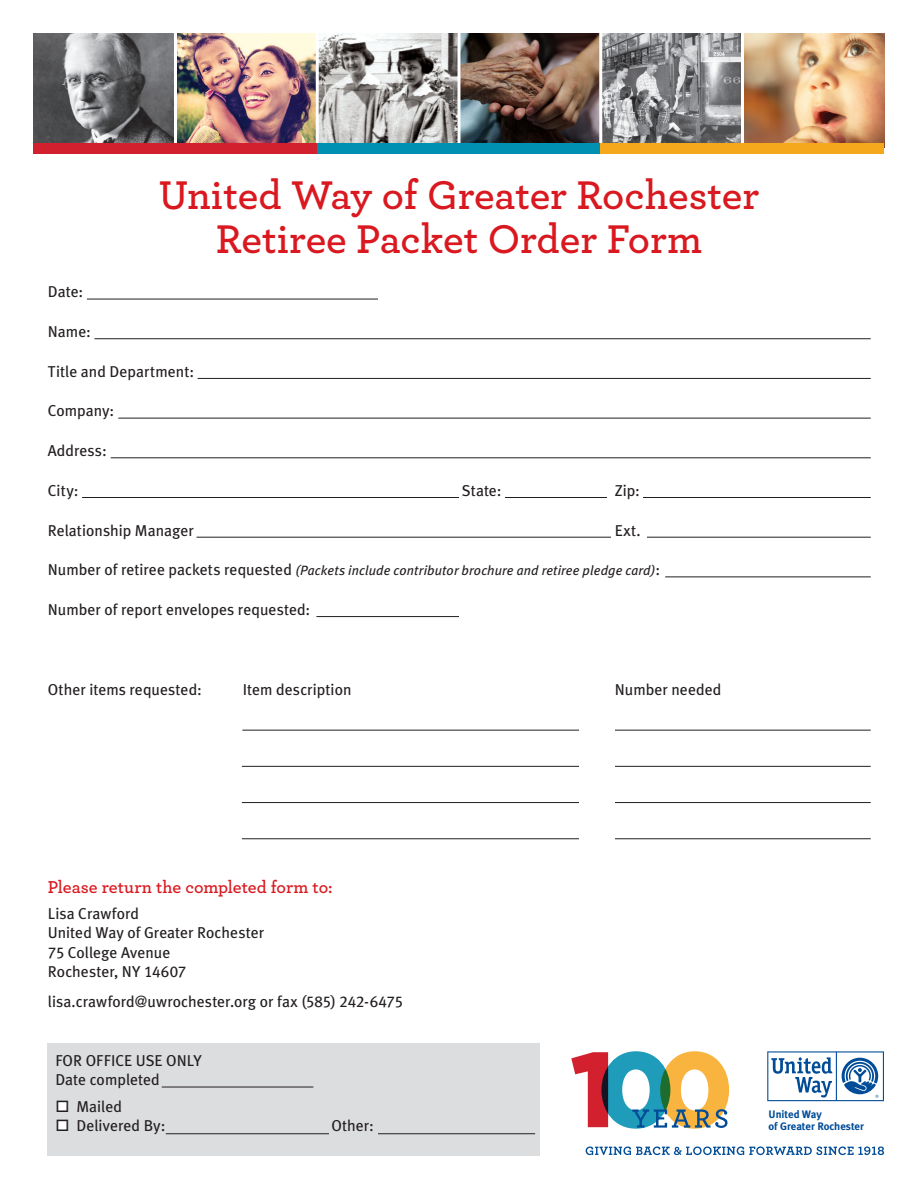
<style>
.page{position:relative;width:918px;height:1188px;background:#fff}
.page>*{position:absolute;margin:0;border:0;box-sizing:border-box;transform-origin:0 0}
.t1{font:600 42px/43.5px "Archer";color:#d9181f;text-align:center}
.t2{font:600 18px "Archer";letter-spacing:-.005em;color:#d9181f}
.t3{font:15.75px "Meta Plus";color:#231f20}
.t4{font:italic 13.5px "Meta Plus";letter-spacing:.01em;color:#231f20}
.t5{font:700 10.8px "Meta Plus";color:#004c97}
.s1{font-style:normal;font-size:15.75px}
.s2{font-family:"Meta Plus Book Caps"}
</style>
<div class="page">
<div style="left:47px;top:1043px;width:493px;height:112px;background:#dcdddf"></div>
<hr style="left:166px;top:1133px;width:369px;height:1px;background:#231f20">
<hr style="left:87px;top:299px;width:784px;height:1px;background:#231f20">
<hr style="left:94px;top:338px;width:777px;height:1px;background:#231f20">
<hr style="left:242px;top:730px;width:629px;height:1px;background:#231f20">
<hr style="left:162px;top:1087px;width:151px;height:1px;background:#231f20">
<hr style="left:198px;top:378px;width:673px;height:1px;background:#231f20">
<hr style="left:242px;top:766px;width:629px;height:1px;background:#231f20">
<hr style="left:118px;top:418px;width:753px;height:1px;background:#231f20">
<hr style="left:242px;top:802px;width:629px;height:1px;background:#231f20">
<hr style="left:111px;top:458px;width:760px;height:1px;background:#231f20">
<hr style="left:242px;top:839px;width:629px;height:1px;background:#231f20">
<hr style="left:82px;top:497px;width:789px;height:1px;background:#231f20">
<hr style="left:197px;top:537px;width:674px;height:1px;background:#231f20">
<hr style="left:665px;top:577px;width:206px;height:1px;background:#231f20">
<hr style="left:316px;top:616px;width:555px;height:1px;background:#231f20">
<div style="left:378px;top:277px;width:493px;height:38px;background:#fff"></div>
<div style="left:459px;top:597px;width:412px;height:39px;background:#fff"></div>
<div style="left:579px;top:704px;width:36px;height:149px;background:#fff"></div>
<div style="left:329px;top:1113px;width:48px;height:28px;background:#dcdddf"></div>
<div style="left:459px;top:467px;width:45px;height:38px;background:#fff"></div>
<div style="left:607px;top:467px;width:35px;height:38px;background:#fff"></div>
<div style="left:611px;top:515px;width:36px;height:38px;background:#fff"></div>
<div style="left:57px;top:1101px;width:11px;height:10px;background:#fff"></div>
<div style="left:57px;top:1120px;width:11px;height:11px;background:#fff"></div>
<img style="left:34px;top:33px;width:850px;height:110px">
<hr style="left:174px;top:31px;width:3px;height:117px;background:#fff">
<hr style="left:316px;top:31px;width:3px;height:117px;background:#fff">
<hr style="left:458px;top:31px;width:2px;height:117px;background:#fff">
<hr style="left:599px;top:31px;width:3px;height:117px;background:#fff">
<hr style="left:741px;top:31px;width:3px;height:117px;background:#fff">
<div style="left:317px;top:143px;width:284px;height:11px;background:#0091b2"></div>
<div style="left:601px;top:143px;width:283px;height:11px;background:#f5a81c"></div>
<div style="left:34px;top:143px;width:283px;height:11px;background:#d2202f"></div>
<svg style="left:767px;top:1051px;width:117px;height:50px"></svg>
<svg style="left:586px;top:1146px;width:298px;height:9px"></svg>
<svg style="left:571px;top:1051px;width:158px;height:78px"></svg>
<p class="t1" style="left:159px;top:171px;width:602px">United Way of Greater Rochester<br>Retiree Packet Order Form</p>
<p class="t3" style="left:48px;top:283px;width:37px">Date:</p>
<p class="t3" style="left:48px;top:322px;width:45px">Name:</p>
<p class="t3" style="left:48px;top:362px;width:148px">Title and Department:</p>
<p class="t3" style="left:48px;top:402px;width:68px">Company:</p>
<p class="t3" style="left:48px;top:442px;width:60px">Address:</p>
<p class="t3" style="left:48px;top:481px;width:32px">City:</p>
<p class="t3" style="left:462px;top:481px;width:41px">State:</p>
<p class="t3" style="left:615px;top:481px;width:27px">Zip:</p>
<p class="t3" style="left:48px;top:521px;width:147px">Relationship Manager</p>
<p class="t3" style="left:615px;top:521px;width:27px">Ext.</p>
<p class="t4" style="left:48px;top:563px;width:614px"><span class="s1">Number of retiree packets requested</span> (Packets include contributor brochure and retiree pledge card)<span class="s1">:</span></p>
<p class="t3" style="left:48px;top:601px;width:264px">Number of report envelopes requested:</p>
<p class="t3" style="left:48px;top:680px;width:156px">Other items requested:</p>
<p class="t3" style="left:243px;top:680px;width:110px">Item description</p>
<p class="t3" style="left:615px;top:680px;width:108px">Number needed</p>
<p class="t2" style="left:48px;top:873px;width:286px">Please return the completed form to:</p>
<p class="t3" style="left:48px;top:904px;width:93px">Lisa Crawford</p>
<p class="t3" style="left:48px;top:924px;width:218px">United Way of Greater Rochester</p>
<p class="t3" style="left:48px;top:943px;width:124px"><span class="s2">75</span> College Avenue</p>
<p class="t3" style="left:48px;top:963px;width:140px">Rochester, NY <span class="s2">14607</span></p>
<p class="t3" style="left:48px;top:993px;width:357px">lisa.crawford@uwrochester.org or fax <span class="s2">(585) 242-6475</span></p>
<p class="t3" style="left:55px;top:1051px;width:148px">FOR OFFICE USE ONLY</p>
<p class="t3" style="left:55px;top:1071px;width:106px">Date completed</p>
<p class="t3" style="left:55px;top:1097px;width:68px">□ Mailed</p>
<p class="t3" style="left:55px;top:1117px;width:112px">□ Delivered By:</p>
<p class="t3" style="left:331px;top:1117px;width:44px">Other:</p>
<p class="t5" style="left:769px;top:1108px;width:55px">United Way</p>
<p class="t5" style="left:769px;top:1120px;width:97px">of Greater Rochester</p>
</div>
